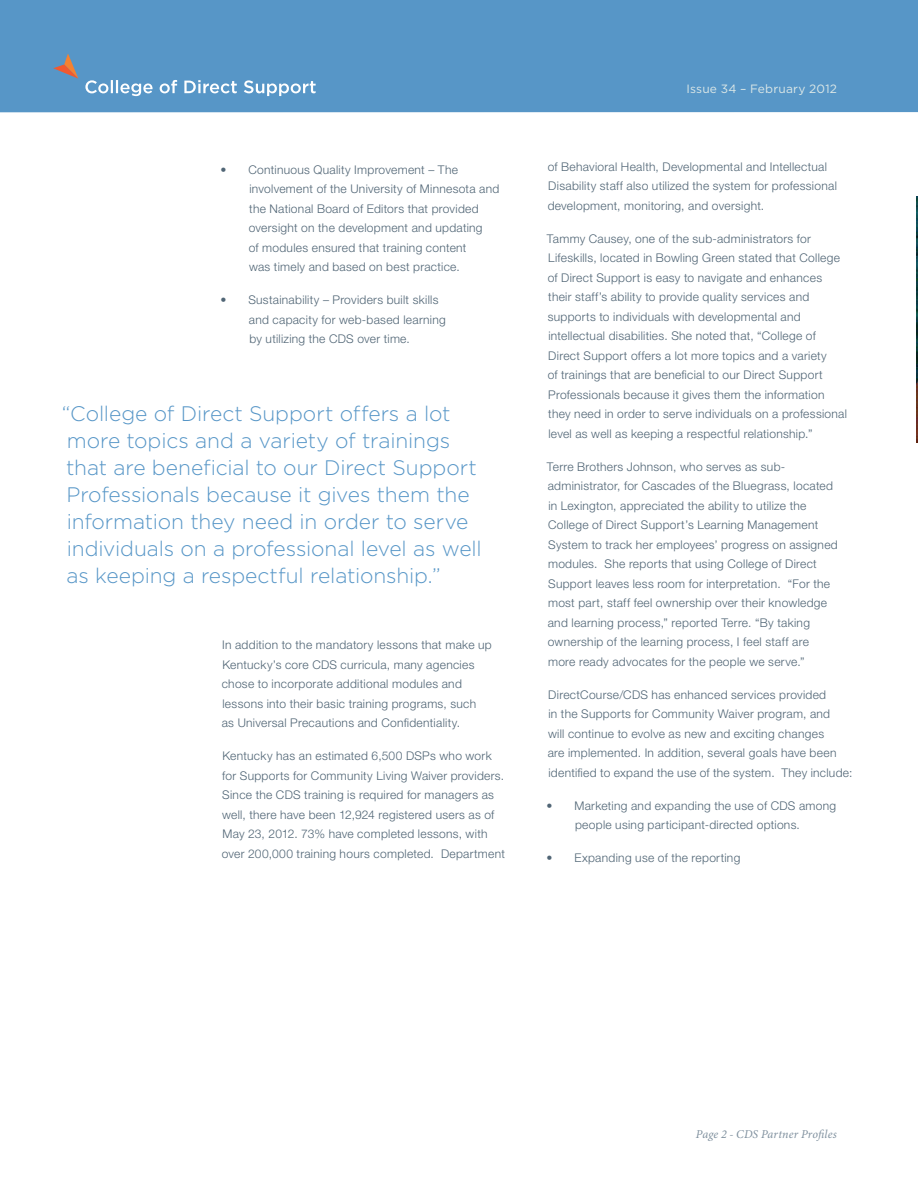
<style>
.page{position:relative;width:918px;height:1188px;background:#fff}
.page>*{position:absolute;margin:0;border:0;box-sizing:border-box;transform-origin:0 0}
.t1{font:300 21px/27px "Gotham";letter-spacing:-.005em;color:#5796c7}
.t2{font:300 12px/19.5px "Helvetica Neue LT Std";letter-spacing:.025em;color:#506575}
.t3{font:italic 12px "Minion Pro";letter-spacing:.01em;color:#7f909e}
.t4{font:12px "Gotham";letter-spacing:.015em;color:#dce8e7}
</style>
<div class="page">
<div style="left:0;top:0;width:918px;height:112px;background:#5796c7"></div>
<svg style="left:85px;top:80px;width:231px;height:16px"></svg>
<svg style="left:53px;top:54px;width:25px;height:25px"></svg>
<img style="left:916px;top:197px;width:2px;height:246px">
<p class="t2" style="left:249px;top:159px;width:252px;text-indent:-28px">• Continuous Quality Improvement – The involvement of the University of Minnesota and the National Board of Editors that provided oversight on the development and updating<br>of modules ensured that training content<br>was timely and based on best practice.</p>
<p class="t2" style="left:249px;top:290px;width:199px;text-indent:-28px">• Sustainability – Providers built skills and capacity for web-based learning by utilizing the CDS over time.</p>
<p class="t1" style="left:62px;top:400px;width:421px">“College of Direct Support offers a lot more topics and a variety of trainings that are beneficial to our Direct Support Professionals because it gives them the information they need in order to serve individuals on a professional level as well as keeping a respectful relationship.”</p>
<p class="t2" style="left:222px;top:635px;width:272px">In addition to the mandatory lessons that make up Kentucky’s core CDS curricula, many agencies chose to incorporate additional modules and lessons into their basic training programs, such<br>as Universal Precautions and Confidentiality.</p>
<p class="t2" style="left:222px;top:746px;width:285px">Kentucky has an estimated 6,500 DSPs who work for Supports for Community Living Waiver providers.<br>Since the CDS training is required for managers as well, there have been 12,924 registered users as of May 23, 2012. 73% have completed lessons, with over 200,000 training hours completed. Department</p>
<p class="t4" style="left:686px;top:82px;width:152px">Issue 34 – February 2012</p>
<p class="t2" style="left:548px;top:156px;width:291px">of Behavioral Health, Developmental and Intellectual<br>Disability staff also utilized the system for professional development, monitoring, and oversight.</p>
<p class="t2" style="left:547px;top:228px;width:302px">Tammy Causey, one of the sub-administrators for Lifeskills, located in Bowling Green stated that College of Direct Support is easy to navigate and enhances their staff’s ability to provide quality services and supports to individuals with developmental and intellectual disabilities. She noted that, “College of Direct Support offers a lot more topics and a variety<br>of trainings that are beneficial to our Direct Support Professionals because it gives them the information they need in order to serve individuals on a professional level as well as keeping a respectful relationship.”</p>
<p class="t2" style="left:547px;top:456px;width:292px">Terre Brothers Johnson, who serves as sub&shy;administrator, for Cascades of the Bluegrass, located in Lexington, appreciated the ability to utilize the College of Direct Support’s Learning Management System to track her employees’ progress on assigned modules. She reports that using College of Direct Support leaves less room for interpretation. “For the most part, staff feel ownership over their knowledge and learning process,” reported Terre. “By taking ownership of the learning process, I feel staff are more ready advocates for the people we serve.”</p>
<p class="t2" style="left:548px;top:684px;width:306px">DirectCourse/CDS has enhanced services provided<br>in the Supports for Community Waiver program, and<br>will continue to evolve as new and exciting changes<br>are implemented. In addition, several goals have been identified to expand the use of the system. They include:</p>
<p class="t2" style="left:575px;top:795px;width:263px;text-indent:-28px">• Marketing and expanding the use of CDS among people using participant-directed options.</p>
<p class="t2" style="left:547px;top:848px;width:195px">• Expanding use of the reporting</p>
<p class="t3" style="left:696px;top:1126px;width:143px">Page 2 - CDS Partner Profiles</p>
</div>
